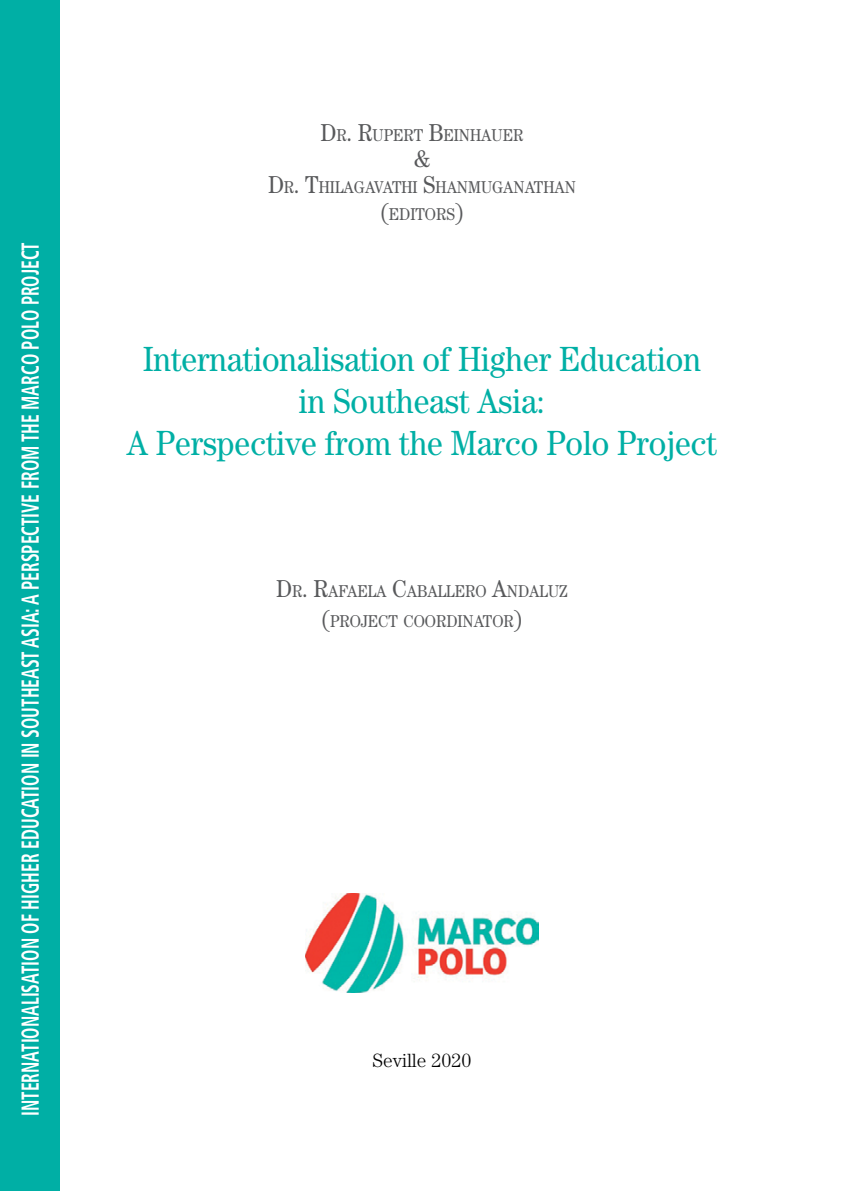
<style>
.page{position:relative;width:844px;height:1191px;background:#fff}
.page>*{position:absolute;margin:0;border:0;box-sizing:border-box;transform-origin:0 0}
.zz_Portadilla{font:35px/42px "Century Std";color:#00afa5;text-align:center;scale:.9 1}
.t1{font:700 condensed 24.5px "Frutiger LT Std";color:#fff;scale:.71 1}
.zz_Portadilla-2{font:24.5px "Century Std";color:#58595b;scale:.9 1}
.t2{font:300 19.25px "Century Std";color:#000}
.zz_Portadilla-3{font:17.15px/26.2px "Century Std";color:#58595b;text-align:center;scale:.9 1}
.s1{font-size:24.5px}
</style>
<div class="page">
<img style="left:305px;top:893px;width:233px;height:99px">
<div style="left:0;top:0;width:60px;height:1191px;background:#00afa5"></div>
<p class="t1" style="left:16px;top:1116px;width:1232px;rotate:-90deg">INTERNATIONALISATION OF HIGHER EDUCATION IN SOUTHEAST ASIA: A PERSPECTIVE FROM THE MARCO POLO PROJECT</p>
<p class="zz_Portadilla-3" style="left:320px;top:122px;width:227px"><span class="s1">D</span>R<span class="s1">. R</span>UPERT <span class="s1">B</span>EINHAUER</p>
<p class="zz_Portadilla-2" style="left:414px;top:144px;width:19px">&amp;</p>
<p class="zz_Portadilla-3" style="left:268px;top:174px;width:343px"><span class="s1">D</span>R<span class="s1">. T</span>HILAGAVATHI <span class="s1">S</span>HANMUGANATHAN <span class="s1">(</span>EDITORS<span class="s1">)</span></p>
<p class="zz_Portadilla" style="left:127px;top:338px;width:657px">Internationalisation of Higher Education in Southeast Asia:<br>A Perspective from the Marco Polo Project</p>
<p class="zz_Portadilla-3" style="left:276px;top:576px;width:325px;line-height:29.4px"><span class="s1">D</span>R<span class="s1">. R</span>AFAELA <span class="s1">C</span>ABALLERO <span class="s1">A</span>NDALUZ <span class="s1">(</span>PROJECT COORDINATOR<span class="s1">)</span></p>
<p class="t2" style="left:372px;top:1049px;width:101px">Seville 2020</p>
</div>
